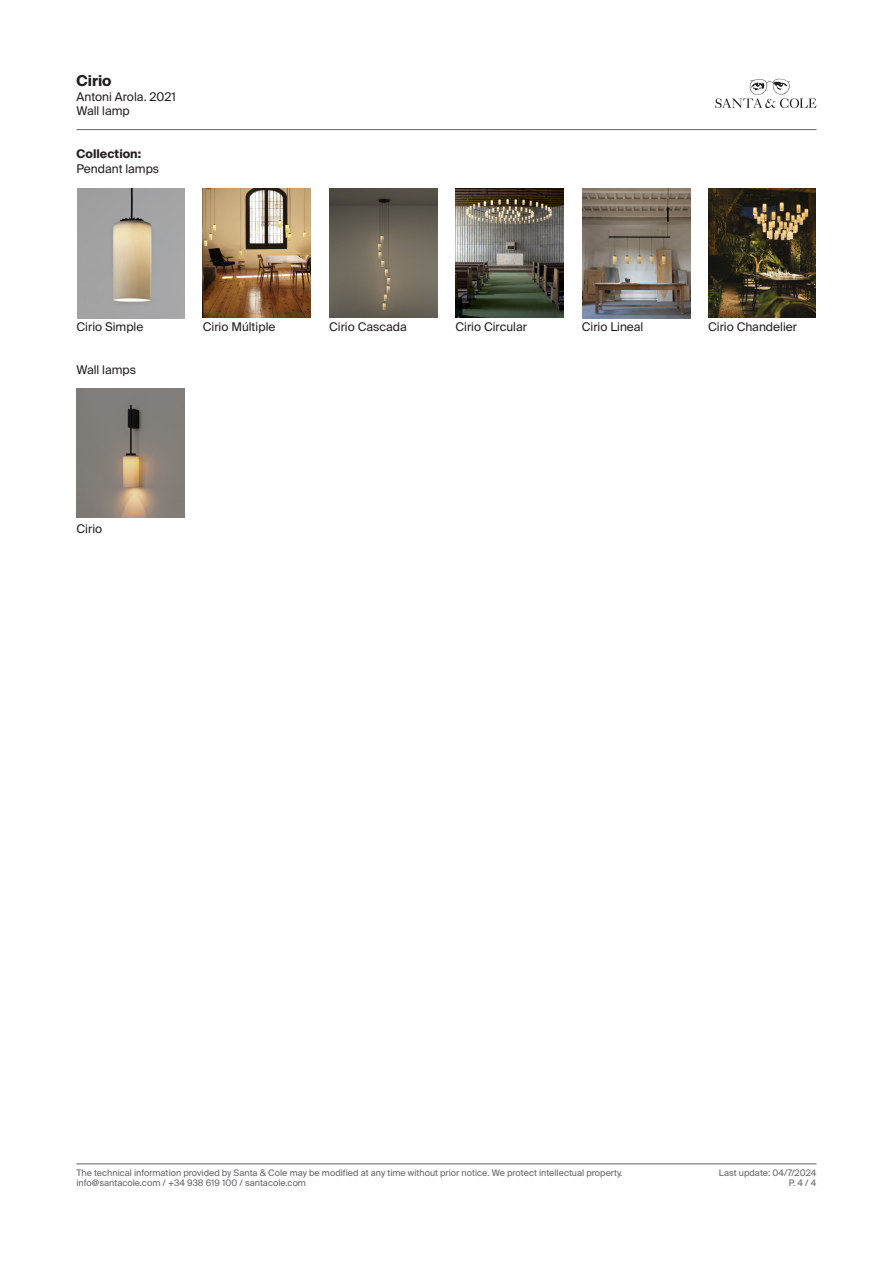
<style>
.page{position:relative;width:893px;height:1263px;background:#fff}
.page>*{position:absolute;margin:0;border:0;box-sizing:border-box;transform-origin:0 0}
.t1{font:700 15px "Suisse Intl";color:#231f20}
.t2{font:12px/14.4px "Suisse Intl";color:#231f20}
.t3{font:700 12px "Suisse Intl";color:#231f20}
.t4{font:9px "Suisse Intl";color:#636366}
</style>
<div class="page">
<svg style="left:715px;top:79px;width:101px;height:29px"></svg>
<hr style="left:77px;top:129px;width:739px;height:1px;background:#636366">
<hr style="left:77px;top:1163px;width:739px;height:1px;background:#636366">
<img style="left:77px;top:188px;width:108px;height:130px">
<img style="left:77px;top:388px;width:108px;height:130px">
<img style="left:329px;top:188px;width:108px;height:130px">
<img style="left:582px;top:188px;width:108px;height:130px">
<img style="left:203px;top:188px;width:108px;height:130px">
<img style="left:455px;top:188px;width:108px;height:130px">
<img style="left:708px;top:188px;width:108px;height:130px">
<h1 class="t1" style="left:77px;top:72px;width:37px">Cirio</h1>
<h2 class="t2" style="left:77px;top:89px;width:101px">Antoni Arola. 2021<br>Wall lamp</h2>
<p class="t3" style="left:77px;top:147px;width:66px">Collection:</p>
<p class="t2" style="left:77px;top:161px;width:84px">Pendant lamps</p>
<p class="t2" style="left:77px;top:320px;width:68px">Cirio Simple</p>
<p class="t2" style="left:77px;top:363px;width:61px">Wall lamps</p>
<p class="t2" style="left:77px;top:521px;width:27px">Cirio</p>
<p class="t2" style="left:203px;top:320px;width:74px">Cirio Múltiple</p>
<p class="t2" style="left:329px;top:320px;width:79px">Cirio Cascada</p>
<p class="t2" style="left:455px;top:320px;width:73px">Cirio Circular</p>
<p class="t2" style="left:582px;top:320px;width:63px">Cirio Lineal</p>
<p class="t2" style="left:708px;top:320px;width:90px">Cirio Chandelier</p>
<p class="t4" style="left:77px;top:1167px;width:547px">The technical information provided by Santa &amp; Cole may be modified at any time without prior notice. We protect intellectual property.</p>
<p class="t4" style="left:719px;top:1167px;width:99px">Last update: 04/7/2024</p>
<p class="t4" style="left:77px;top:1178px;width:231px">info@santacole.com / +34 938 619 100 / santacole.com</p>
<p class="t4" style="left:789px;top:1178px;width:29px">P. 4 / 4</p>
</div>
